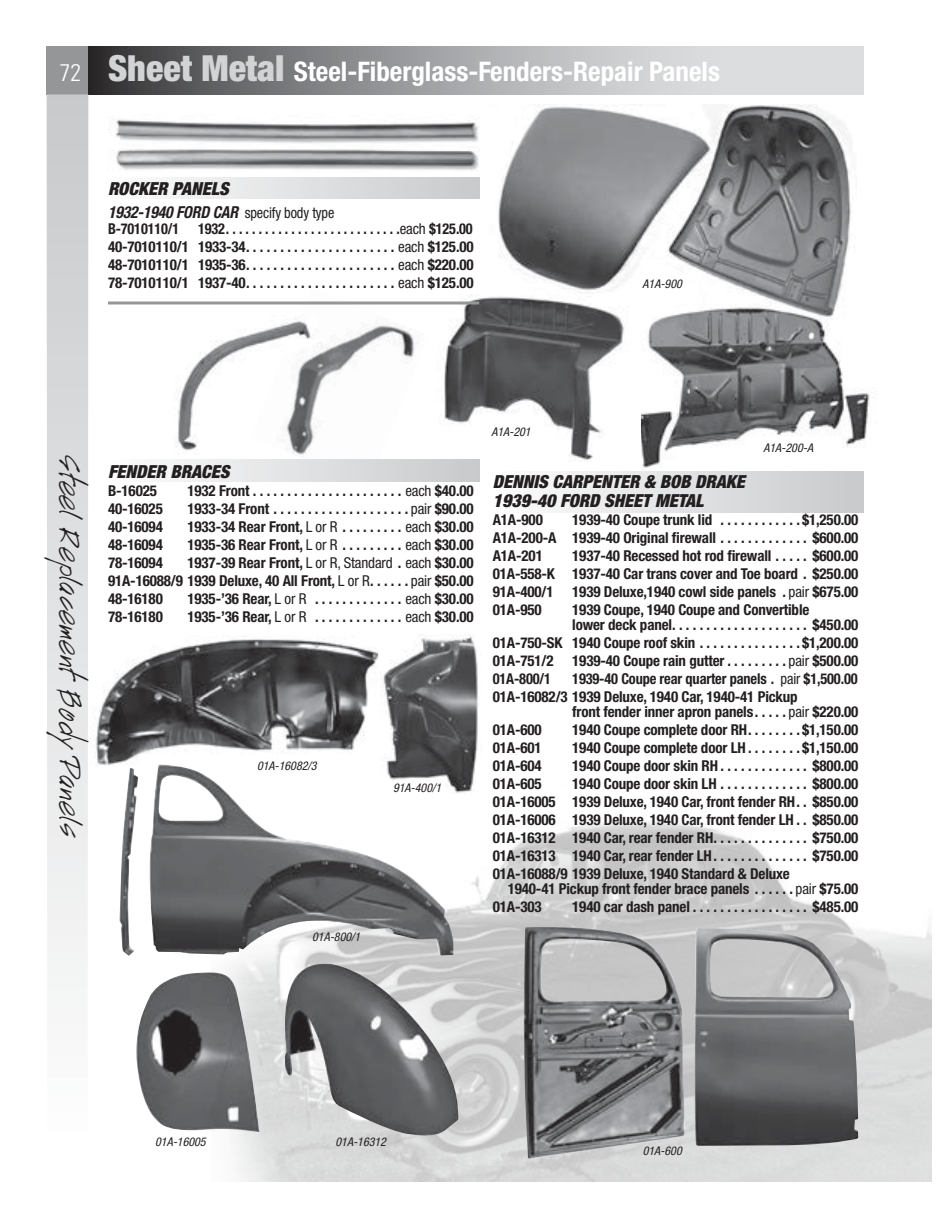
<style>
.page{position:relative;width:945px;height:1215px;background:#fff}
.page>*{position:absolute;margin:0;border:0;box-sizing:border-box;transform-origin:0 0}
.t1{font:30px "Handwriting";color:#231f20}
.t2{font:700 condensed 27px "Helvetica Neue";color:#fff}
.t3{font:italic 900 condensed 18px/19.5px "Helvetica Neue";color:#231f20}
.t4{font:italic 700 condensed 16.5px "Helvetica Neue";letter-spacing:-.01em;color:#231f20;scale:.95 1}
.t5{font:700 condensed 15px/18px "Helvetica Neue";letter-spacing:-.01em;color:#231f20;text-align:justify}
.t6{font:700 condensed 15px/18px "Helvetica Neue";letter-spacing:-.01em;color:#231f20;text-align:justify;scale:.95 1}
.t7{font:700 condensed 15px/18px "Helvetica Neue";letter-spacing:-.01em;color:#231f20;scale:.96 1}
.t8{font:italic condensed 12px "Helvetica Neue";color:#231f20}
.s1{font-family:"Univers";font-weight:300;font-size:24px}
.s2{font-weight:900;font-size:36px;color:#d1d3d4}
.s3{font-weight:400;font-style:normal;font-size:15px}
.s4{font-weight:400}
</style>
<div class="page">
<img style="left:498px;top:104px;width:353px;height:200px">
<img style="left:230px;top:821px;width:701px;height:360px">
<div style="left:47px;top:46px;width:41px;height:48px;background:#949698"></div>
<svg style="left:88px;top:46px;width:775px;height:48px;background:#a0a1a3"></svg>
<svg style="left:47px;top:94px;width:41px;height:893px;background:#dedfe0"></svg>
<img style="left:436px;top:294px;width:193px;height:167px">
<img style="left:108px;top:119px;width:371px;height:52px">
<img style="left:251px;top:301px;width:178px;height:159px">
<img style="left:176px;top:315px;width:142px;height:139px">
<img style="left:524px;top:927px;width:335px;height:233px">
<img style="left:95px;top:639px;width:284px;height:126px">
<img style="left:120px;top:764px;width:334px;height:192px">
<img style="left:136px;top:972px;width:124px;height:161px">
<img style="left:285px;top:964px;width:175px;height:173px">
<img style="left:641px;top:304px;width:229px;height:164px">
<div style="left:105px;top:177px;width:374px;height:22px;background:linear-gradient(to right,#fdfefe,#c8cacb)"></div>
<div style="left:105px;top:460px;width:374px;height:22px;background:linear-gradient(to right,#fdfefe,#c8cacb)"></div>
<div style="left:490px;top:471px;width:374px;height:41px;background:linear-gradient(to right,#fdfefe,#c8c9cb)"></div>
<img style="left:380px;top:634px;width:98px;height:160px">
<hr style="left:108px;top:302px;width:371px;height:2px;background:#949698">
<h2 class="t2" style="left:60px;top:55px;width:662px"><span class="s1">72</span> <span class="s2">Sheet Metal</span> Steel-Fiberglass-Fenders-Repair Panels</h2>
<p class="t3" style="left:108px;top:179px;width:122px">ROCKER PANELS</p>
<p class="t4" style="left:108px;top:202px;width:240px">1932-1940 FORD CAR <span class="s3">specify body type</span></p>
<p class="t6" style="left:108px;top:220px;width:76px">B-7010110/1</p>
<p class="t6" style="left:108px;top:220px;width:386px;text-indent:90px">1932 . . . . . . . . . . . . . . . . . . . . . . . . . . <span class="s4">each</span> $125.00<br>40-7010110/1 1933-34 . . . . . . . . . . . . . . . . . . . . . . <span class="s4">each</span> $125.00<br>48-7010110/1 1935-36 . . . . . . . . . . . . . . . . . . . . . . <span class="s4">each</span> $220.00<br>78-7010110/1 1937-40 . . . . . . . . . . . . . . . . . . . . . . <span class="s4">each</span> $125.00</p>
<p class="t8" style="left:643px;top:276px;width:41px">A1A-900</p>
<h1 class="t1" style="left:87px;top:455px;width:385px;rotate:90deg">Steel Replacement Body Panels</h1>
<p class="t3" style="left:108px;top:462px;width:123px">FENDER BRACES</p>
<p class="t5" style="left:108px;top:482px;width:50px">B-16025</p>
<p class="t5" style="left:188px;top:482px;width:288px">1932 Front . . . . . . . . . . . . . . . . . . . . . . <span class="s4">each</span> $40.00</p>
<p class="t5" style="left:108px;top:500px;width:56px">40-16025</p>
<p class="t5" style="left:188px;top:500px;width:288px">1933-34 Front . . . . . . . . . . . . . . . . . . . <span class="s4">pair</span> $90.00</p>
<p class="t5" style="left:108px;top:518px;width:56px">40-16094</p>
<p class="t5" style="left:188px;top:518px;width:288px">1933-34 Rear Front, <span class="s4">L or R</span> . . . . . . . . . <span class="s4">each</span> $30.00</p>
<p class="t5" style="left:108px;top:536px;width:56px">48-16094</p>
<p class="t5" style="left:188px;top:536px;width:288px">1935-36 Rear Front, <span class="s4">L or R</span> . . . . . . . . . <span class="s4">each</span> $30.00</p>
<p class="t5" style="left:108px;top:554px;width:56px">78-16094</p>
<p class="t5" style="left:108px;top:554px;width:367px;text-indent:80px">1937-39 Rear Front, <span class="s4">L or R, Standard</span>. <span class="s4">each</span> $30.00<br>91A-16088/9 1939 Deluxe, 40 All Front, <span class="s4">L or R</span> . . . . . <span class="s4">pair</span> $50.00<br>48-16180</p>
<p class="t5" style="left:188px;top:590px;width:288px">1935-’36 Rear, <span class="s4">L or R</span> . . . . . . . . . . . . . <span class="s4">each</span> $30.00</p>
<p class="t5" style="left:108px;top:608px;width:56px">78-16180</p>
<p class="t5" style="left:188px;top:608px;width:288px">1935-’36 Rear, <span class="s4">L or R</span> . . . . . . . . . . . . . <span class="s4">each</span> $30.00</p>
<p class="t8" style="left:257px;top:759px;width:61px">01A-16082/3</p>
<p class="t8" style="left:393px;top:781px;width:50px">91A-400/1</p>
<p class="t8" style="left:312px;top:930px;width:50px">01A-800/1</p>
<p class="t8" style="left:491px;top:425px;width:41px">A1A-201</p>
<p class="t8" style="left:764px;top:441px;width:51px">A1A-200-A</p>
<p class="t3" style="left:493px;top:472px;width:254px">DENNIS CARPENTER &amp; BOB DRAKE<br>1939-40 FORD SHEET METAL</p>
<p class="t5" style="left:493px;top:511px;width:52px">A1A-900</p>
<p class="t5" style="left:493px;top:511px;width:367px;text-indent:80px">1939-40 Coupe trunk lid . . . . . . . . . . . $1,250.00<br>A1A-200-A 1939-40 Original firewall . . . . . . . . . . . . . $600.00<br>A1A-201</p>
<p class="t5" style="left:493px;top:547px;width:367px;text-indent:79px">1937-40 Recessed hot rod firewall . . . . . $600.00<br>01A-558-K 1937-40 Car trans cover and Toe board . $250.00<br>91A-400/1 1939 Deluxe,1940 cowl side panels . <span class="s4">pair</span> $675.00<br>01A-950</p>
<p class="t5" style="left:572px;top:602px;width:288px;line-height:15px">1939 Coupe, 1940 Coupe and Convertible<br>lower deck panel . . . . . . . . . . . . . . . . . . . . $450.00</p>
<p class="t5" style="left:493px;top:634px;width:367px">01A-750-SK 1940 Coupe roof skin . . . . . . . . . . . . . . $1,200.00<br>01A-751/2 1939-40 Coupe rain gutter . . . . . . . . <span class="s4">pair</span> $500.00<br>01A-800/1</p>
<p class="t7" style="left:493px;top:670px;width:382px;text-indent:80px">1939-40 Coupe rear quarter panels . <span class="s4">pair</span> $1,500.00<br>01A-16082/3 1939 Deluxe, 1940 Car, 1940-41 Pickup</p>
<p class="t5" style="left:572px;top:703px;width:288px">front fender inner apron panels . . . . <span class="s4">pair</span> $220.00</p>
<p class="t5" style="left:493px;top:721px;width:50px">01A-600</p>
<p class="t5" style="left:572px;top:721px;width:288px">1940 Coupe complete door RH . . . . . . . $1,150.00</p>
<p class="t5" style="left:493px;top:739px;width:50px">01A-601</p>
<p class="t5" style="left:572px;top:739px;width:288px">1940 Coupe complete door LH . . . . . . . $1,150.00</p>
<p class="t5" style="left:493px;top:757px;width:50px">01A-604</p>
<p class="t5" style="left:572px;top:757px;width:288px">1940 Coupe door skin RH . . . . . . . . . . . . . $800.00</p>
<p class="t5" style="left:493px;top:775px;width:50px">01A-605</p>
<p class="t5" style="left:493px;top:775px;width:367px;text-indent:80px">1940 Coupe door skin LH . . . . . . . . . . . . . $800.00<br>01A-16005 1939 Deluxe, 1940 Car, front fender RH . . $850.00<br>01A-16006 1939 Deluxe, 1940 Car, front fender LH . . $850.00<br>01A-16312 1940 Car, rear fender RH . . . . . . . . . . . . . . $750.00<br>01A-16313 1940 Car, rear fender LH . . . . . . . . . . . . . . $750.00<br>01A-16088/9 1939 Deluxe, 1940 Standard &amp; Deluxe</p>
<p class="t5" style="left:493px;top:880px;width:367px;text-indent:15px">1940-41 Pickup front fender brace panels . . . . . <span class="s4">pair</span> $75.00<br>01A-303</p>
<p class="t5" style="left:572px;top:898px;width:288px">1940 car dash panel . . . . . . . . . . . . . . . . . $485.00</p>
<p class="t8" style="left:155px;top:1135px;width:52px">01A-16005</p>
<p class="t8" style="left:335px;top:1135px;width:52px">01A-16312</p>
<p class="t8" style="left:643px;top:1144px;width:41px">01A-600</p>
</div>
